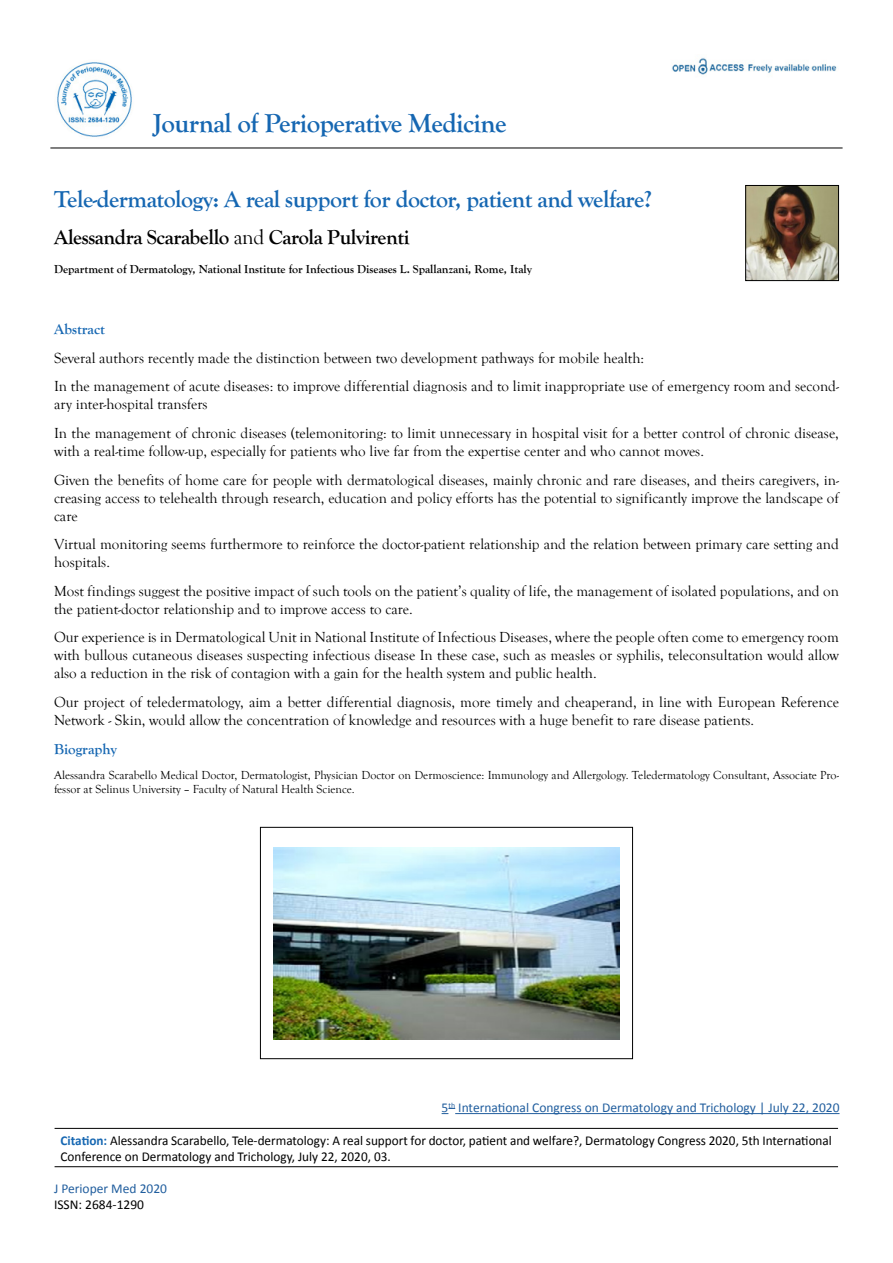
<style>
.page{position:relative;width:893px;height:1263px;background:#fff}
.page>*{position:absolute;margin:0;border:0;box-sizing:border-box;transform-origin:0 0}
.t1{font:700 27px "Goudy Old Style T";letter-spacing:-.02em;color:#1667b2}
.t2{font:700 24px "Goudy Old Style T";letter-spacing:-.02em;color:#1667b2}
.t3{font:700 21px "Goudy Old Style T";letter-spacing:-.02em;color:#000}
.t4{font:15px/18px "Goudy Old Style T";color:#000}
.t5{font:700 15px "Goudy Old Style T";color:#1667b2}
.t6{font:13.5px/16.2px "Calibri";color:#000}
.t7{font:13.5px "Calibri";color:#215e9e}
.t8{font:12px/14.4px "Goudy Old Style T";color:#000}
.t9{font:700 12px "Goudy Old Style T";color:#000}
.s1{font-weight:400}
.s2{font-weight:700;color:#1667b2}
</style>
<div class="page">
<hr style="left:50px;top:148px;width:793px;height:1px;background:#000">
<img style="left:54px;top:60px;width:80px;height:80px;border-radius:40px">
<img style="left:672px;top:57px;width:165px;height:18px">
<img style="left:747px;top:187px;width:90px;height:92px">
<div style="left:745px;top:185px;width:94px;height:96px;border:1px solid #000"></div>
<hr style="left:55px;top:1128px;width:783px;height:1px;background:#000">
<hr style="left:55px;top:1166px;width:783px;height:1px;background:#000">
<div style="left:260px;top:827px;width:373px;height:232px;border:1px solid #000"></div>
<img style="left:274px;top:847px;width:345px;height:192px">
<svg style="left:442px;top:1108px;width:13px;height:6px"></svg>
<hr style="left:455px;top:1113px;width:384px;height:1px;background:#215e9e">
<h1 class="t1" style="left:153px;top:108px;width:355px">Journal of Perioperative Medicine</h1>
<h2 class="t2" style="left:54px;top:185px;width:599px">Tele-dermatology: A real support for doctor, patient and welfare?</h2>
<h3 class="t3" style="left:54px;top:226px;width:357px">Alessandra Scarabello <span class="s1">and</span> Carola Pulvirenti</h3>
<p class="t9" style="left:54px;top:263px;width:479px">Department of Dermatology, National Institute for Infectious Diseases L. Spallanzani, Rome, Italy</p>
<p class="t5" style="left:54px;top:321px;width:52px">Abstract</p>
<p class="t4" style="left:54px;top:344px;width:786px;line-height:28.7px">Several authors recently made the distinction between two development pathways for mobile health:<br>In the management of acute diseases: to improve differential diagnosis and to limit inappropriate use of emergency room and second-</p>
<p class="t4" style="left:54px;top:390px;width:786px;line-height:28.7px">ary inter-hospital transfers<br>In the management of chronic diseases (telemonitoring: to limit unnecessary in hospital visit for a better control of chronic disease,</p>
<p class="t4" style="left:54px;top:437px;width:786px;line-height:28.7px">with a real-time follow-up, especially for patients who live far from the expertise center and who cannot moves.<br>Given the benefits of home care for people with dermatological diseases, mainly chronic and rare diseases, and theirs caregivers, in-</p>
<p class="t4" style="left:54px;top:489px;width:786px">creasing access to telehealth through research, education and policy efforts has the potential to significantly improve the landscape of care</p>
<p class="t4" style="left:54px;top:536px;width:786px">Virtual monitoring seems furthermore to reinforce the doctor-patient relationship and the relation between primary care setting and hospitals.</p>
<p class="t4" style="left:54px;top:582px;width:786px">Most findings suggest the positive impact of such tools on the patient’s quality of life, the management of isolated populations, and on the patient-doctor relationship and to improve access to care.</p>
<p class="t4" style="left:54px;top:629px;width:786px;text-align:justify">Our experience is in Dermatological Unit in National Institute of Infectious Diseases, where the people often come to emergency room with bullous cutaneous diseases suspecting infectious disease In these case, such as measles or syphilis, teleconsultation would allow also a reduction in the risk of contagion with a gain for the health system and public health.</p>
<p class="t4" style="left:54px;top:693px;width:786px">Our project of teledermatology, aim a better differential diagnosis, more timely and cheaperand, in line with European Reference<br>Network - Skin, would allow the concentration of knowledge and resources with a huge benefit to rare disease patients.</p>
<p class="t5" style="left:54px;top:740px;width:64px">Biography</p>
<p class="t8" style="left:54px;top:768px;width:786px">Alessandra Scarabello Medical Doctor, Dermatologist, Physician Doctor on Dermoscience: Immunology and Allergology. Teledermatology Consultant, Associate Pro&shy;fessor at Selinus University – Faculty of Natural Health Science.</p>
<p class="t7" style="left:442px;top:1099px;width:399px">5<sup>th</sup> International Congress on Dermatology and Trichology | July 22, 2020</p>
<p class="t6" style="left:61px;top:1132px;width:773px"><span class="s2">Citation:</span> Alessandra Scarabello, Tele-dermatology: A real support for doctor, patient and welfare?, Dermatology Congress 2020, 5th International<br>Conference on Dermatology and Trichology, July 22, 2020, 03.</p>
<p class="t7" style="left:54px;top:1180px;width:115px">J Perioper Med 2020</p>
<p class="t6" style="left:54px;top:1196px;width:92px">ISSN: 2684-1290</p>
</div>
